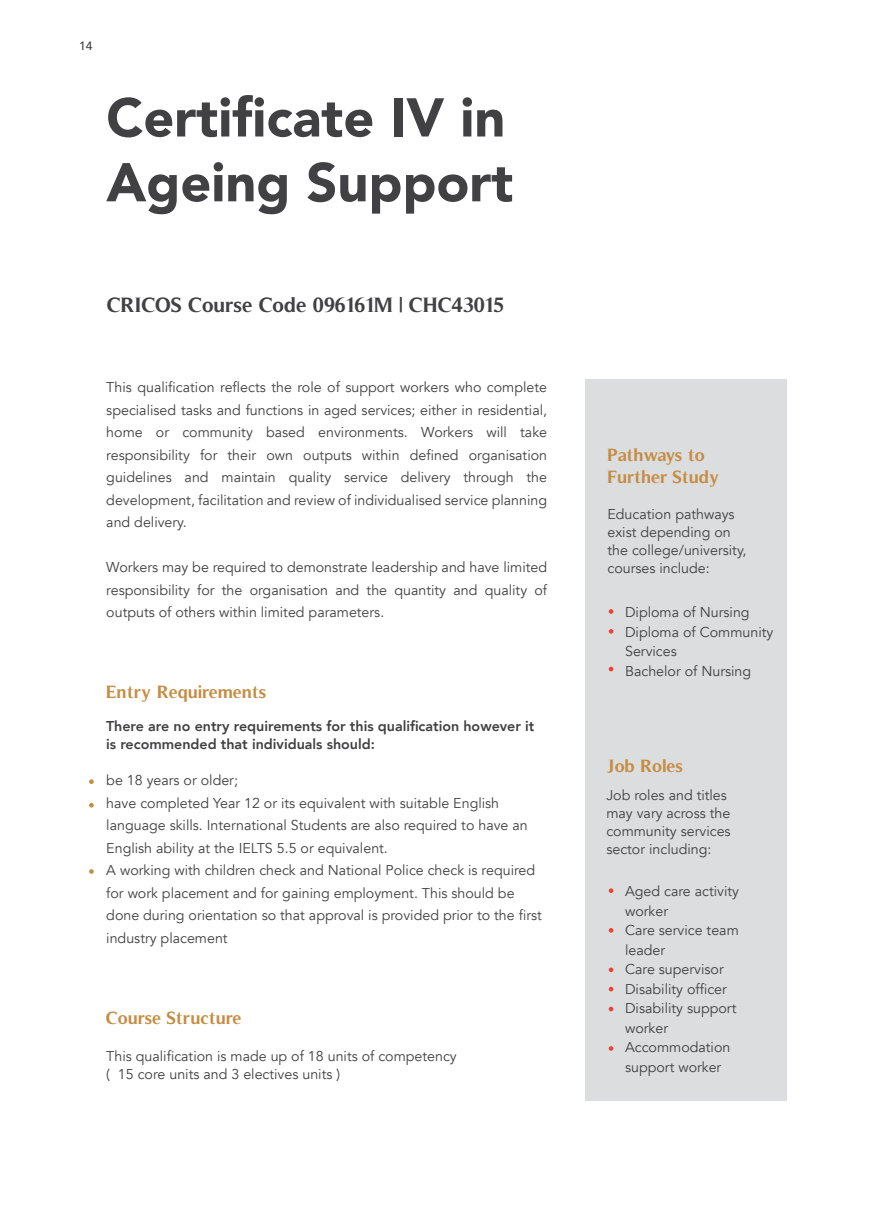
<style>
.page{position:relative;width:893px;height:1212px;background:#fff}
.page>*{position:absolute;margin:0;border:0;box-sizing:border-box;transform-origin:0 0}
.t1{font:900 54px/64.8px "Avenir";color:#414042}
.t2{font:700 21px "Timeless";color:#414042}
.t3{font:700 18px/21.6px "Timeless";color:#c58c43}
.t4{font:14.25px/22.5px "Avenir";color:#414042}
.t5{font:800 14.25px/18px "Avenir";color:#414042}
.t6{font:500 12px "Avenir";color:#414042}
</style>
<div class="page">
<div style="left:585px;top:379px;width:202px;height:722px;background:#dcddde"></div>
<svg style="left:609px;top:888px;width:4px;height:5px"></svg>
<svg style="left:609px;top:967px;width:4px;height:5px"></svg>
<svg style="left:609px;top:609px;width:4px;height:5px"></svg>
<svg style="left:609px;top:928px;width:4px;height:5px"></svg>
<svg style="left:609px;top:987px;width:4px;height:4px"></svg>
<svg style="left:609px;top:629px;width:4px;height:5px"></svg>
<svg style="left:609px;top:1007px;width:4px;height:4px"></svg>
<svg style="left:609px;top:1046px;width:4px;height:5px"></svg>
<svg style="left:609px;top:667px;width:4px;height:4px"></svg>
<svg style="left:89px;top:779px;width:5px;height:5px"></svg>
<svg style="left:89px;top:803px;width:5px;height:4px"></svg>
<svg style="left:89px;top:869px;width:5px;height:5px"></svg>
<p class="t6" style="left:79px;top:36px;width:15px">14</p>
<h1 class="t1" style="left:106px;top:84px;width:408px">Certificate IV in<br>Ageing Support</h1>
<h2 class="t2" style="left:107px;top:292px;width:398px">CRICOS Course Code 096161M | CHC43015</h2>
<p class="t4" style="left:106px;top:376px;width:442px;text-align:justify">This qualification reflects the role of support workers who complete specialised tasks and functions in aged services; either in residential, home or community based environments. Workers will take responsibility for their own outputs within defined organisation guidelines and maintain quality service delivery through the development, facilitation and review of individualised service planning and delivery.</p>
<p class="t4" style="left:106px;top:556px;width:442px;text-align:justify">Workers may be required to demonstrate leadership and have limited responsibility for the organisation and the quantity and quality of outputs of others within limited parameters.</p>
<p class="t3" style="left:106px;top:681px;width:162px">Entry Requirements</p>
<p class="t5" style="left:106px;top:717px;width:430px">There are no entry requirements for this qualification however it is recommended that individuals should:</p>
<p class="t4" style="left:106px;top:769px;width:437px">be 18 years or older;<br>have completed Year 12 or its equivalent with suitable English language skills. International Students are also required to have an English ability at the IELTS 5.5 or equivalent.<br>A working with children check and National Police check is required for work placement and for gaining employment. This should be done during orientation so that approval is provided prior to the first industry placement</p>
<p class="t3" style="left:106px;top:1006px;width:137px">Course Structure</p>
<p class="t4" style="left:106px;top:1048px;width:352px;line-height:18px">This qualification is made up of 18 units of competency ( 15 core units and 3 electives units )</p>
<p class="t3" style="left:607px;top:444px;width:114px">Pathways to<br>Further Study</p>
<p class="t4" style="left:607px;top:505px;width:141px;line-height:18px">Education pathways exist depending on the college/university, courses include:</p>
<p class="t4" style="left:625px;top:603px;width:150px;line-height:19.5px">Diploma of Nursing<br>Diploma of Community<br>Services<br>Bachelor of Nursing</p>
<p class="t3" style="left:607px;top:755px;width:78px">Job Roles</p>
<p class="t4" style="left:606px;top:786px;width:126px;line-height:18px">Job roles and titles may vary across the community services sector including:</p>
<p class="t4" style="left:625px;top:881px;width:115px;line-height:19.5px">Aged care activity worker<br>Care service team leader<br>Care supervisor<br>Disability officer<br>Disability support worker<br>Accommodation support worker</p>
</div>
